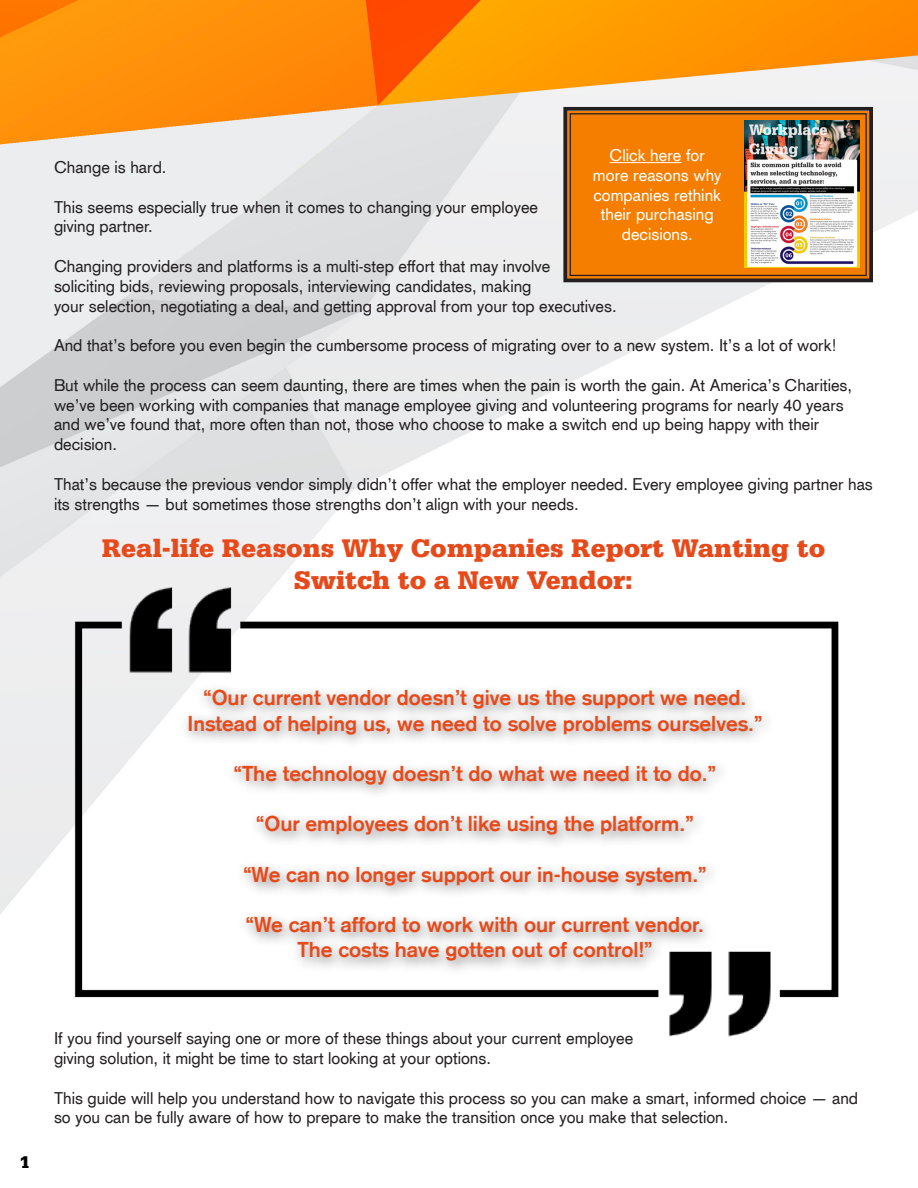
<style>
.page{position:relative;width:918px;height:1188px;background:#fff}
.page>*{position:absolute;margin:0;border:0;box-sizing:border-box;transform-origin:0 0}
.t1{font:900 27px/32.4px "Serifa";color:#e64a1a;text-align:center}
.t2{font:700 21px "Akzidenz Grotesk";color:#e64a1a}
.t3{font:900 18px "Serifa";color:#000}
.t4{font:16.5px/19.8px "Akzidenz Grotesk CE";color:#231f20}
.t5{font:16.5px/19.8px "Akzidenz Grotesk CE";color:#fff;text-align:center}
</style>
<div class="page">
<img style="left:0;top:0;width:918px;height:914px">
<img style="left:70px;top:586px;width:776px;height:451px">
<div style="left:179px;top:683px;width:595px;height:293px;background:#231f20;opacity:.51"></div>
<svg style="left:562px;top:105px;width:313px;height:179px;background:#de790f"></svg>
<div style="left:570px;top:113px;width:297px;height:163px;border:1px solid #231f20"></div>
<hr style="left:610px;top:162px;width:71px;height:1px;background:#fff">
<img style="left:745px;top:121px;width:114px;height:147px">
<p class="t5" style="left:610px;top:145px;width:97px">Click here for</p>
<p class="t5" style="left:593px;top:165px;width:130px">more reasons why companies rethink their purchasing decisions.</p>
<p class="t4" style="left:54px;top:157px;width:114px">Change is hard.</p>
<p class="t4" style="left:54px;top:197px;width:486px">This seems especially true when it comes to changing your employee</p>
<p class="t4" style="left:54px;top:216px;width:100px">giving partner.</p>
<p class="t4" style="left:54px;top:256px;width:498px">Changing providers and platforms is a multi-step effort that may involve</p>
<p class="t4" style="left:54px;top:276px;width:479px">soliciting bids, reviewing proposals, interviewing candidates, making</p>
<p class="t4" style="left:54px;top:296px;width:564px">your selection, negotiating a deal, and getting approval from your top executives.</p>
<p class="t4" style="left:54px;top:335px;width:784px">And that’s before you even begin the cumbersome process of migrating over to a new system. It’s a lot of work!</p>
<p class="t4" style="left:54px;top:375px;width:800px">But while the process can seem daunting, there are times when the pain is worth the gain. At America’s Charities, we’ve been working with companies that manage employee giving and volunteering programs for nearly 40 years and we’ve found that, more often than not, those who choose to make a switch end up being happy with their decision.</p>
<p class="t4" style="left:54px;top:474px;width:820px">That’s because the previous vendor simply didn’t offer what the employer needed. Every employee giving partner has its strengths — but sometimes those strengths don’t align with your needs.</p>
<p class="t1" style="left:102px;top:531px;width:725px">Real-life Reasons Why Companies Report Wanting to<br>Switch to a New Vendor:</p>
<p class="t2" style="left:203px;top:686px;width:544px">“Our current vendor doesn’t give us the support we need.</p>
<p class="t2" style="left:188px;top:711px;width:576px">Instead of helping us, we need to solve problems ourselves.”</p>
<p class="t2" style="left:234px;top:761px;width:484px">“The technology doesn’t do what we need it to do.”</p>
<p class="t2" style="left:256px;top:812px;width:439px">“Our employees don’t like using the platform.”</p>
<p class="t2" style="left:243px;top:862px;width:464px">“We can no longer support our in-house system.”</p>
<p class="t2" style="left:246px;top:912px;width:460px">“We can’t afford to work with our current vendor.</p>
<p class="t2" style="left:297px;top:938px;width:356px">The costs have gotten out of control!”</p>
<p class="t3" style="left:20px;top:1152px;width:12px">1</p>
<p class="t4" style="left:54px;top:1028px;width:581px">If you find yourself saying one or more of these things about your current employee</p>
<p class="t4" style="left:54px;top:1048px;width:439px">giving solution, it might be time to start looking at your options.</p>
<p class="t4" style="left:54px;top:1088px;width:806px">This guide will help you understand how to navigate this process so you can make a smart, informed choice — and so you can be fully aware of how to prepare to make the transition once you make that selection.</p>
</div>
